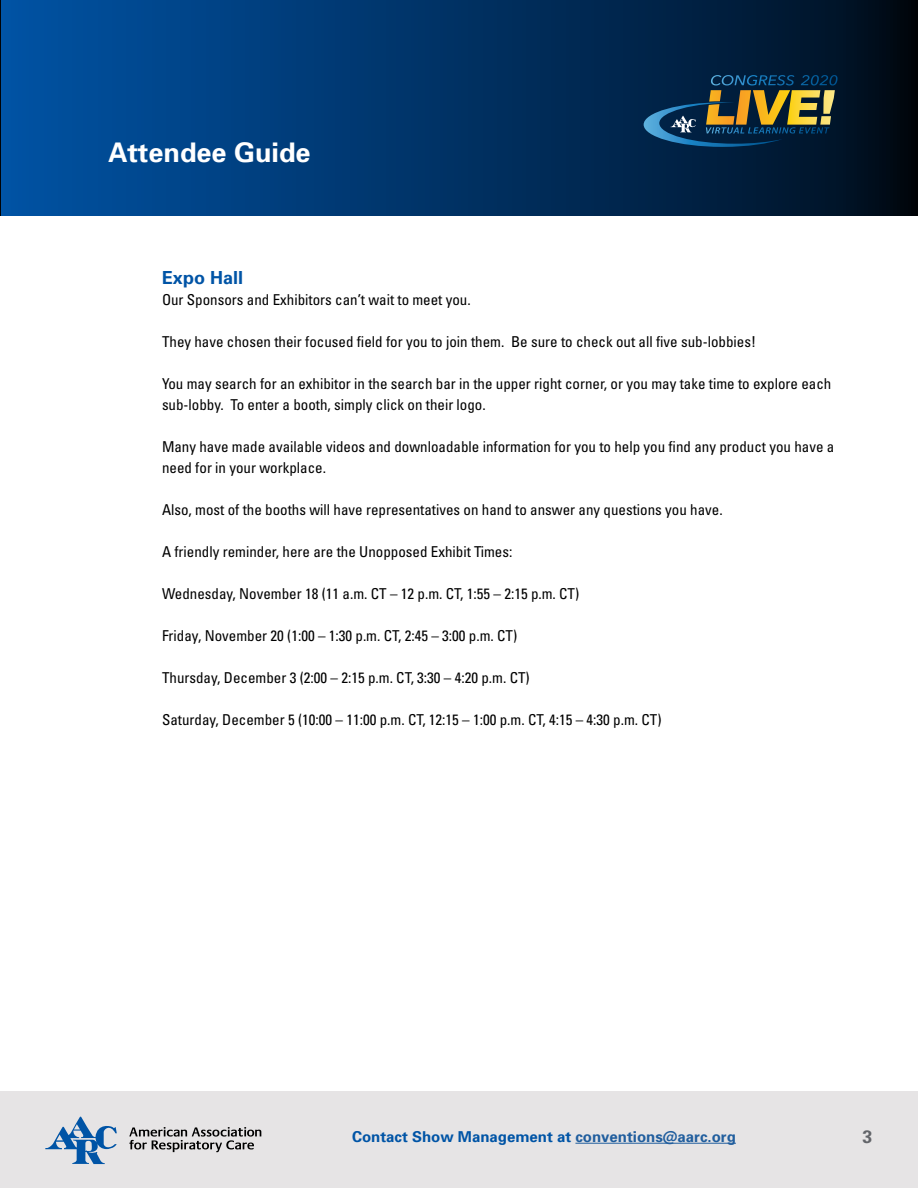
<style>
.page{position:relative;width:918px;height:1188px;background:#fff}
.page>*{position:absolute;margin:0;border:0;box-sizing:border-box;transform-origin:0 0}
.t1{font:700 27px "Univers";color:#fff}
.t2{font:700 18px "Univers";color:#0054a6}
.t3{font:700 18px "Univers";color:#63656a}
.t4{font:condensed 15px/21px "Univers";color:#000}
.t5{font:700 15px "Univers";color:#0054a6}
.s1{color:#215e9e}
</style>
<div class="page">
<div style="left:0;top:1091px;width:918px;height:97px;background:#e6e4e5"></div>
<svg style="left:45px;top:1116px;width:72px;height:48px"></svg>
<svg style="left:129px;top:1127px;width:132px;height:25px"></svg>
<hr style="left:575px;top:1143px;width:161px;height:1px;background:#215e9e">
<div style="left:0;top:0;width:918px;height:216px;background:linear-gradient(to right,#0054a7,#000e1d)"></div>
<hr style="left:0;top:0;width:1px;height:216px;background:#000205">
<svg style="left:644px;top:75px;width:194px;height:72px;background:#35494a"></svg>
<h1 class="t1" style="left:108px;top:135px;width:204px">Attendee Guide</h1>
<p class="t2" style="left:162px;top:266px;width:83px">Expo Hall</p>
<p class="t4" style="left:162px;top:289px;width:310px">Our Sponsors and Exhibitors can’t wait to meet you.</p>
<p class="t4" style="left:162px;top:331px;width:596px">They have chosen their focused field for you to join them. Be sure to check out all five sub-lobbies!</p>
<p class="t4" style="left:162px;top:373px;width:671px">You may search for an exhibitor in the search bar in the upper right corner, or you may take time to explore each sub-lobby. To enter a booth, simply click on their logo.</p>
<p class="t4" style="left:162px;top:436px;width:674px">Many have made available videos and downloadable information for you to help you find any product you have a need for in your workplace.</p>
<p class="t4" style="left:162px;top:499px;width:562px">Also, most of the booths will have representatives on hand to answer any questions you have.</p>
<p class="t4" style="left:162px;top:541px;width:352px">A friendly reminder, here are the Unopposed Exhibit Times:</p>
<p class="t4" style="left:162px;top:583px;width:419px">Wednesday, November 18 (11 a.m. CT – 12 p.m. CT, 1:55 – 2:15 p.m. CT)</p>
<p class="t4" style="left:162px;top:625px;width:357px">Friday, November 20 (1:00 – 1:30 p.m. CT, 2:45 – 3:00 p.m. CT)</p>
<p class="t4" style="left:162px;top:667px;width:369px">Thursday, December 3 (2:00 – 2:15 p.m. CT, 3:30 – 4:20 p.m. CT)</p>
<p class="t4" style="left:162px;top:709px;width:501px">Saturday, December 5 (10:00 – 11:00 p.m. CT, 12:15 – 1:00 p.m. CT, 4:15 – 4:30 p.m. CT)</p>
<p class="t5" style="left:352px;top:1127px;width:385px">Contact Show Management at <span class="s1">conventions@aarc.org</span></p>
<p class="t3" style="left:863px;top:1125px;width:12px">3</p>
</div>
